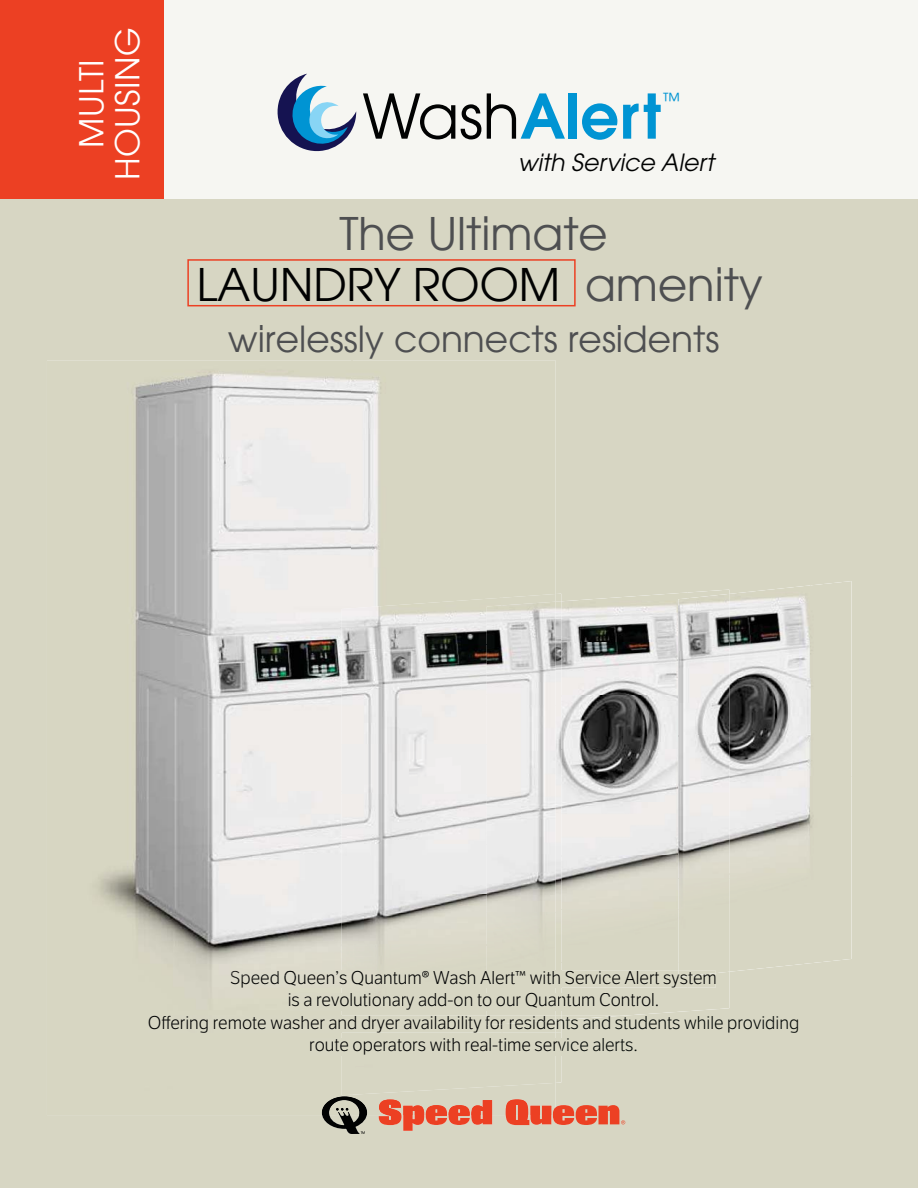
<style>
.page{position:relative;width:918px;height:1188px;background:#fff}
.page>*{position:absolute;margin:0;border:0;box-sizing:border-box;transform-origin:0 0}
.t1{font:600 61.2px "Avant Garde";color:#0094d3}
.t2{font:45px/51px "Avant Garde";color:#4e4f51;text-align:center}
.t3{font:36px "Avant Garde";color:#4e4f51}
.t4{font:33px/36px "Avant Garde";letter-spacing:.01em;color:#fff;text-align:center}
.t5{font:italic 23.7px "Avant Garde";color:#010202}
.t6{font:19.35px "Avant Garde";color:#0094d3}
.t7{font:300 18px/22.5px "LFT Etica";color:#010202;text-align:center}
.t8{font:300 18px "LFT Etica";color:#030806}
.s1{font-weight:400;color:#010202}
.s2{color:#010202}
.s3{color:#191919}
.s4{color:#101111}
.s5{color:#070808}
.s6{color:#111212}
.s7{color:#0e0f0f}
.s8{color:#060707}
.s9{font-weight:600}
.s10{color:#030806}
</style>
<div class="page">
<div style="left:163px;top:0;width:755px;height:199px;background:#f6f6f2"></div>
<div style="left:0;top:0;width:163px;height:199px;background:#ec4023"></div>
<svg style="left:278px;top:74px;width:78px;height:81px"></svg>
<div style="left:187px;top:259px;width:389px;height:47px;border:2px solid #ec4023"></div>
<svg style="left:379px;top:1115px;width:113px;height:16px"></svg>
<img style="left:561px;top:590px;width:127px;height:426px">
<div style="left:561px;top:971px;width:155px;height:17px;background:#d7d6c3"></div>
<div style="left:561px;top:993px;width:97px;height:17px;background:#d7d6c3"></div>
<img style="left:561px;top:1016px;width:62px;height:4px">
<img style="left:555px;top:1033px;width:6px;height:50px">
<div style="left:353px;top:1038px;width:208px;height:17px;background:#d7d6c3"></div>
<svg style="left:555px;top:594px;width:6px;height:7px"></svg>
<img style="left:555px;top:601px;width:6px;height:415px">
<svg style="left:555px;top:1016px;width:6px;height:17px"></svg>
<img style="left:47px;top:360px;width:306px;height:755px">
<img style="left:352px;top:360px;width:203px;height:234px">
<div style="left:352px;top:1087px;width:203px;height:28px;background:#d7d6c3"></div>
<div style="left:231px;top:971px;width:111px;height:17px;background:#dbd9c9"></div>
<img style="left:289px;top:993px;width:53px;height:17px">
<div style="left:149px;top:1016px;width:406px;height:17px;background:#d7d6c3"></div>
<img style="left:379px;top:1099px;width:22px;height:16px">
<img style="left:403px;top:1105px;width:21px;height:10px">
<img style="left:426px;top:1105px;width:44px;height:10px">
<img style="left:471px;top:1100px;width:21px;height:15px">
<svg style="left:506px;top:1099px;width:119px;height:26px"></svg>
<svg style="left:322px;top:1115px;width:45px;height:19px"></svg>
<img style="left:322px;top:1096px;width:45px;height:19px">
<img style="left:342px;top:594px;width:160px;height:351px">
<div style="left:342px;top:945px;width:145px;height:65px;background:#d7d6c4"></div>
<img style="left:342px;top:1010px;width:160px;height:29px">
<div style="left:502px;top:1032px;width:53px;height:55px;background:#d7d6c3"></div>
<div style="left:342px;top:1054px;width:160px;height:41px;background:#d7d6c3"></div>
<svg style="left:422px;top:971px;width:7px;height:6px"></svg>
<img style="left:487px;top:602px;width:68px;height:423px">
<img style="left:729px;top:581px;width:123px;height:391px">
<img style="left:678px;top:594px;width:51px;height:379px">
<img style="left:678px;top:971px;width:38px;height:6px">
<h3 class="t4" style="left:73px;top:180px;width:154px;rotate:-90deg">MULTI<br>HOUSING</h3>
<h1 class="t1" style="left:362px;top:93px;width:300px"><span class="s1">Wash</span>Alert</h1>
<p class="t6" style="left:663px;top:93px;width:21px">™</p>
<h3 class="t5" style="left:518px;top:154px;width:198px">with Service Alert</h3>
<h2 class="t2" style="left:197px;top:207px;width:568px">The Ultimate<br><span class="s2">LAUNDRY ROOM</span> amenity</h2>
<h3 class="t3" style="left:228px;top:316px;width:493px">wirelessly connects residents</h3>
<p class="t7" style="left:230px;top:968px;width:488px"><span class="s3">Sp</span><span class="s4">e</span><span class="s5">e</span><span class="s6">d</span> <span class="s7">Q</span><span class="s8">u</span>een’s Quantum<span class="s9">®</span> Wash Alert™ with Service Alert system is a revolutionary add-on to our Quantum Control.</p>
<p class="t7" style="left:148px;top:1013px;width:653px">Offering remote washer and dryer availability for residents and s<span class="s10">tudents while providing </span>route operators with real-time serv<span class="s10">ice alerts.</span></p>
<p class="t8" style="left:161px;top:1016px;width:6px">f</p>
</div>
